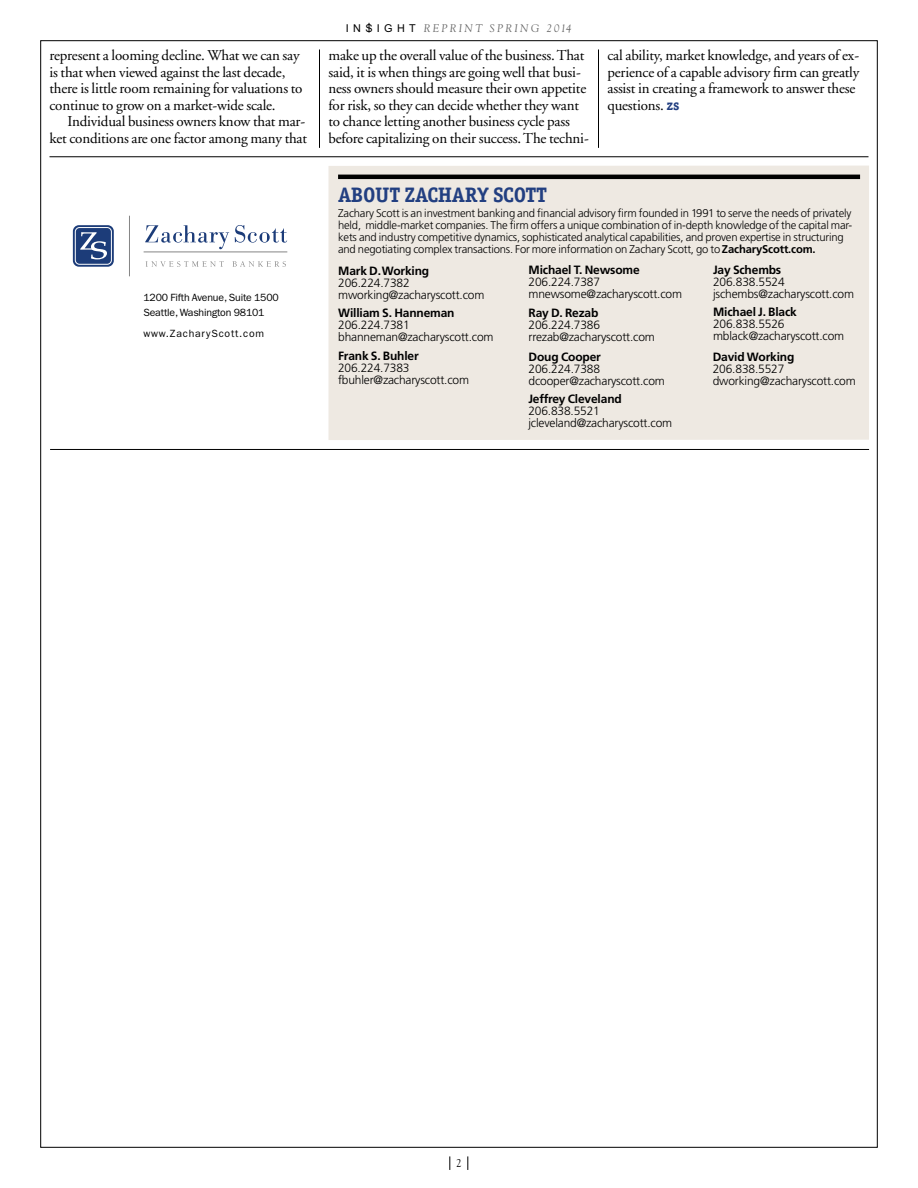
<style>
.page{position:relative;width:918px;height:1188px;background:#fff}
.page>*{position:absolute;margin:0;border:0;box-sizing:border-box;transform-origin:0 0}
.t1{font:700 21px "Officina Serif";letter-spacing:-.015em;color:#223f81}
.t2{font:15px/16.5px "Adobe Garamond";letter-spacing:-.015em;color:#000}
.t3{font:300 12px/12px "Frutiger LT Std";letter-spacing:-.015em;color:#000}
.t4{font:700 12px "Frutiger";letter-spacing:-.015em;color:#000}
.t5{font:300 11.25px/12px "Frutiger LT Std";letter-spacing:-.015em;color:#000}
.t6{font:11.25px "Goudy";color:#000}
.t7{font:italic 10.95px "Goudy";letter-spacing:.2em;color:#636363}
.t8{font:10.5px/15px "Franklin Gothic";letter-spacing:-.015em;color:#000}
.t9{font:10.5px "Franklin Gothic";letter-spacing:.075em;color:#000}
.s1{font-family:"Arial";font-style:normal;font-size:10.8px;color:#000}
.s2{font-family:"Officina Serif";font-weight:700;color:#223f81}
.s3{font-family:"Frutiger";font-weight:700}
</style>
<div class="page">
<hr style="left:319px;top:50px;width:1px;height:98px;background:#000">
<svg style="left:450px;top:1156px;width:1px;height:14px"></svg>
<svg style="left:468px;top:1156px;width:1px;height:14px"></svg>
<hr style="left:598px;top:50px;width:1px;height:98px;background:#000">
<hr style="left:50px;top:157px;width:818px;height:1px;background:#000">
<hr style="left:50px;top:449px;width:819px;height:1px;background:#000">
<svg style="left:145px;top:225px;width:84px;height:24px"></svg>
<svg style="left:235px;top:225px;width:52px;height:18px"></svg>
<hr style="left:129px;top:216px;width:1px;height:60px;background:#868686">
<hr style="left:144px;top:252px;width:143px;height:1px;background:#868686">
<svg style="left:146px;top:261px;width:78px;height:6px"></svg>
<svg style="left:232px;top:261px;width:54px;height:6px"></svg>
<svg style="left:73px;top:225px;width:41px;height:42px"></svg>
<div style="left:75px;top:228px;width:36px;height:36px;background:#1c3c79;border-radius:4px"></div>
<div style="left:75px;top:227px;width:37px;height:38px;border:1px solid #fff;border-radius:4px"></div>
<svg style="left:80px;top:232px;width:27px;height:27px"></svg>
<div style="left:328px;top:166px;width:541px;height:274px;background:#eee9e2"></div>
<hr style="left:338px;top:175px;width:522px;height:4px;background:#000">
<p class="t2" style="left:50px;top:48px;width:254px">represent a looming decline. What we can say is that when viewed against the last decade, there is little room remaining for valuations to continue to grow on a market-wide scale.</p>
<p class="t2" style="left:50px;top:114px;width:259px;text-align:right">Individual business owners know that mar&shy;ket conditions are one factor among many that</p>
<p class="t8" style="left:143px;top:290px;width:137px">1200 Fifth Avenue, Suite 1500<br>Seattle, Washington 98101</p>
<p class="t9" style="left:143px;top:327px;width:122px">www.ZacharyScott.com</p>
<p class="t7" style="left:346px;top:21px;width:227px"><span class="s1">I N S I G H T</span> REPRINT SPRING 2014</p>
<p class="t2" style="left:328px;top:48px;width:262px">make up the overall value of the business. That said, it is when things are going well that busi&shy;ness owners should measure their own appetite for risk, so they can decide whether they want to chance letting another business cycle pass before capitalizing on their success. The techni-</p>
<p class="t2" style="left:608px;top:48px;width:253px">cal ability, market knowledge, and years of ex&shy;perience of a capable advisory firm can greatly assist in creating a framework to answer these questions. <span class="s2">zs</span></p>
<h1 class="t1" style="left:338px;top:181px;width:210px">ABOUT ZACHARY SCOTT</h1>
<p class="t5" style="left:338px;top:207px;width:516px">Zachary Scott is an investment banking and financial advisory firm founded in 1991 to serve the needs of privately held, middle-market companies. The firm offers a unique combination of in-depth knowledge of the capital mar&shy;kets and industry competitive dynamics, sophisticated analytical capabilities, and proven expertise in structuring and negotiating complex transactions. For more information on Zachary Scott, go to <span class="s3">ZacharyScott.com.</span></p>
<p class="t4" style="left:713px;top:263px;width:70px">Jay Schembs</p>
<p class="t3" style="left:713px;top:276px;width:142px">206.838.5524 jschembs@zacharyscott.com</p>
<p class="t4" style="left:713px;top:305px;width:85px">Michael J. Black</p>
<p class="t3" style="left:713px;top:318px;width:133px">206.838.5526 mblack@zacharyscott.com</p>
<p class="t4" style="left:713px;top:350px;width:83px">David Working</p>
<p class="t3" style="left:713px;top:363px;width:144px">206.838.5527 dworking@zacharyscott.com</p>
<p class="t4" style="left:528px;top:392px;width:95px">Jeffrey Cleveland</p>
<p class="t3" style="left:528px;top:405px;width:145px">206.838.5521 jcleveland@zacharyscott.com</p>
<p class="t4" style="left:529px;top:263px;width:113px">Michael T. Newsome</p>
<p class="t3" style="left:529px;top:276px;width:155px">206.224.7387 mnewsome@zacharyscott.com</p>
<p class="t4" style="left:338px;top:263px;width:93px">Mark D. Working</p>
<p class="t3" style="left:338px;top:277px;width:148px">206.224.7382 mworking@zacharyscott.com</p>
<p class="t4" style="left:529px;top:306px;width:71px">Ray D. Rezab</p>
<p class="t3" style="left:529px;top:319px;width:128px">206.224.7386 rrezab@zacharyscott.com</p>
<p class="t4" style="left:338px;top:306px;width:118px">William S. Hanneman</p>
<p class="t3" style="left:338px;top:319px;width:157px">206.224.7381 bhanneman@zacharyscott.com</p>
<p class="t4" style="left:338px;top:349px;width:82px">Frank S. Buhler</p>
<p class="t3" style="left:338px;top:362px;width:133px">206.224.7383 fbuhler@zacharyscott.com</p>
<p class="t4" style="left:529px;top:350px;width:74px">Doug Cooper</p>
<p class="t3" style="left:529px;top:363px;width:138px">206.224.7388 dcooper@zacharyscott.com</p>
<p class="t6" style="left:456px;top:1156px;width:7px">2</p>
</div>
